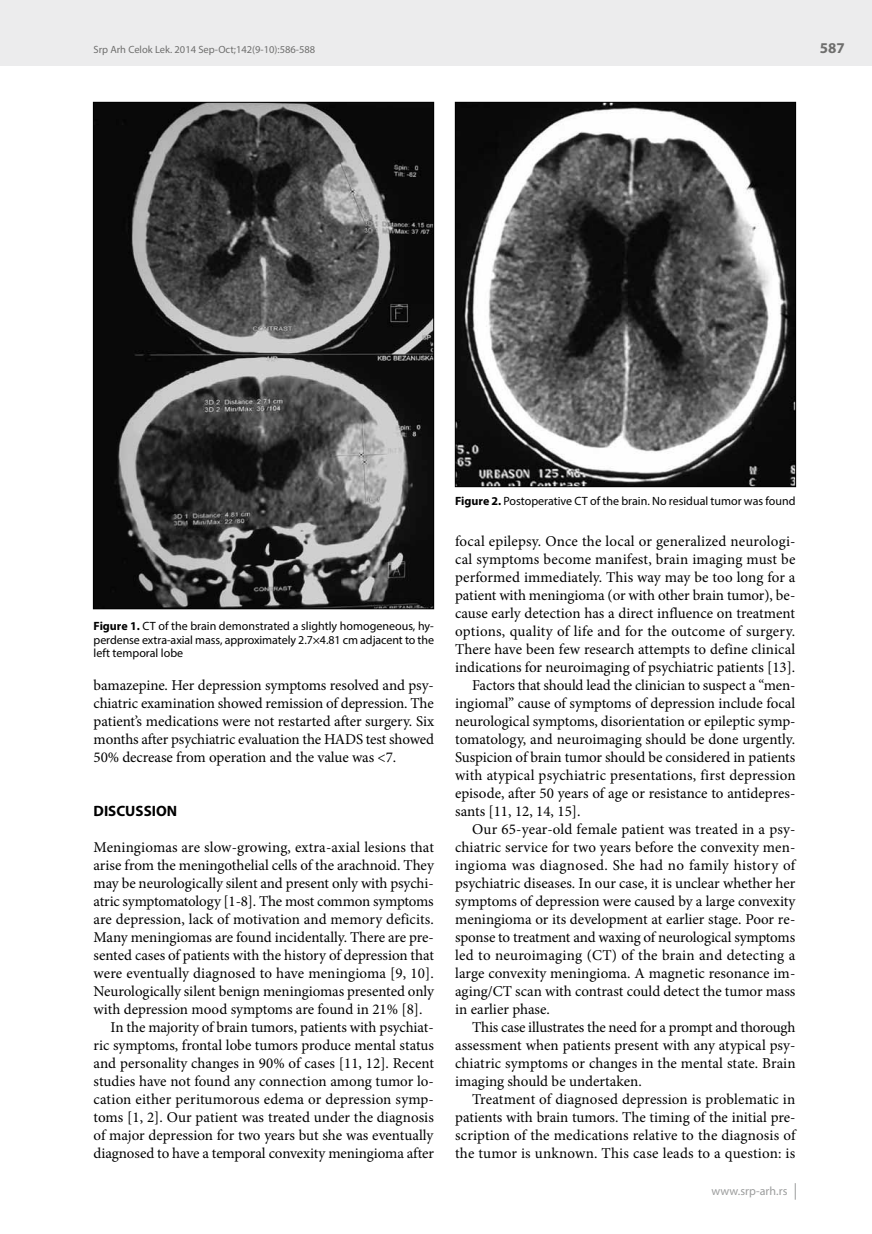
<style>
.page{position:relative;width:872px;height:1234px;background:#fff}
.page>*{position:absolute;margin:0;border:0;box-sizing:border-box;transform-origin:0 0}
.t1{font:15px/18px "Minion Pro";color:#000;text-align:justify}
.t2{font:15px "Minion Pro";letter-spacing:.02em;color:#000}
.t3{font:700 15px "Myriad Pro";color:#000}
.t4{font:700 15px "Myriad Pro";color:#6f6f6e}
.t5{font:12px/13.5px "Myriad Pro";color:#000;text-align:justify}
.t6{font:12px "Myriad Pro";letter-spacing:.005em;color:#9c9d9d}
.t7{font:10.5px "Myriad Pro";color:#6f6f6e}
.s1{font-weight:700}
</style>
<div class="page">
<div style="left:0;top:0;width:872px;height:66px;background:#ececed"></div>
<svg style="left:795px;top:1183px;width:1px;height:16px"></svg>
<img style="left:457px;top:104px;width:336px;height:381px">
<div style="left:455px;top:102px;width:340px;height:385px;border:1px solid #000"></div>
<img style="left:95px;top:104px;width:337px;height:503px">
<p class="t7" style="left:94px;top:43px;width:223px">Srp Arh Celok Lek. 2014 Sep-Oct;142(9-10):586-588</p>
<p class="t4" style="left:820px;top:38px;width:26px">587</p>
<p class="t5" style="left:94px;top:619px;width:342px"><span class="s1">Figure 1.</span> CT of the brain demonstrated a slightly homogeneous, hy&shy;perdense extra-axial mass, approximately 2.7×4.81 cm adjacent to the left temporal lobe</p>
<p class="t1" style="left:94px;top:676px;width:342px">bamazepine. Her depression symptoms resolved and psy&shy;chiatric examination showed remission of depression. The patient’s medications were not restarted after surgery. Six months after psychiatric evaluation the HADS test showed 50% decrease from operation and the value was &lt;7.</p>
<p class="t3" style="left:94px;top:801px;width:85px">DISCUSSION</p>
<p class="t1" style="left:94px;top:838px;width:342px">Meningiomas are slow-growing, extra-axial lesions that</p>
<p class="t1" style="left:94px;top:856px;width:342px">arise from the meningothelial cells of the arachnoid. They</p>
<p class="t1" style="left:94px;top:874px;width:342px">may be neurologically silent and present only with psychi-</p>
<p class="t1" style="left:94px;top:892px;width:342px">atric symptomatology [1-8]. The most common symptoms</p>
<p class="t1" style="left:94px;top:910px;width:342px">are depression, lack of motivation and memory deficits.</p>
<p class="t1" style="left:94px;top:928px;width:342px">Many meningiomas are found incidentally. There are pre-</p>
<p class="t1" style="left:94px;top:946px;width:342px">sented cases of patients with the history of depression that</p>
<p class="t1" style="left:94px;top:964px;width:342px">were eventually diagnosed to have meningioma [9, 10].</p>
<p class="t1" style="left:94px;top:982px;width:342px">Neurologically silent benign meningiomas presented only</p>
<p class="t1" style="left:94px;top:1000px;width:330px">with depression mood symptoms are found in 21% [8].</p>
<p class="t1" style="left:111px;top:1018px;width:325px">In the majority of brain tumors, patients with psychiat-</p>
<p class="t1" style="left:94px;top:1036px;width:342px">ric symptoms, frontal lobe tumors produce mental status</p>
<p class="t1" style="left:94px;top:1054px;width:342px">and personality changes in 90% of cases [11, 12]. Recent</p>
<p class="t1" style="left:94px;top:1072px;width:342px">studies have not found any connection among tumor lo-</p>
<p class="t1" style="left:94px;top:1090px;width:342px">cation either peritumorous edema or depression symp-</p>
<p class="t1" style="left:94px;top:1108px;width:342px">toms [1, 2]. Our patient was treated under the diagnosis</p>
<p class="t1" style="left:94px;top:1126px;width:341px">of major depression for two years but she was eventually</p>
<p class="t1" style="left:94px;top:1144px;width:342px">diagnosed to have a temporal convexity meningioma after</p>
<p class="t5" style="left:455px;top:494px;width:342px"><span class="s1">Figure 2.</span> Postoperative CT of the brain. No residual tumor was found</p>
<p class="t1" style="left:455px;top:532px;width:342px">focal epilepsy. Once the local or generalized neurologi-</p>
<p class="t1" style="left:455px;top:550px;width:342px">cal symptoms become manifest, brain imaging must be</p>
<p class="t1" style="left:455px;top:568px;width:342px">performed immediately. This way may be too long for a</p>
<p class="t1" style="left:455px;top:586px;width:342px">patient with meningioma (or with other brain tumor), be-</p>
<p class="t1" style="left:455px;top:604px;width:341px">cause early detection has a direct influence on treatment</p>
<p class="t1" style="left:455px;top:622px;width:342px">options, quality of life and for the outcome of surgery.</p>
<p class="t1" style="left:455px;top:640px;width:341px">There have been few research attempts to define clinical</p>
<p class="t1" style="left:455px;top:658px;width:342px">indications for neuroimaging of psychiatric patients [13].</p>
<p class="t1" style="left:472px;top:676px;width:325px">Factors that should lead the clinician to suspect a “men-</p>
<p class="t1" style="left:455px;top:694px;width:342px">ingiomal” cause of symptoms of depression include focal</p>
<p class="t1" style="left:455px;top:712px;width:342px">neurological symptoms, disorientation or epileptic symp-</p>
<p class="t1" style="left:455px;top:730px;width:341px">tomatology, and neuroimaging should be done urgently.</p>
<p class="t1" style="left:455px;top:748px;width:342px">Suspicion of brain tumor should be considered in patients</p>
<p class="t1" style="left:455px;top:766px;width:342px">with atypical psychiatric presentations, first depression</p>
<p class="t1" style="left:455px;top:784px;width:342px">episode, after 50 years of age or resistance to antidepres-</p>
<p class="t1" style="left:455px;top:802px;width:127px">sants [11, 12, 14, 15].</p>
<p class="t1" style="left:472px;top:820px;width:325px">Our 65-year-old female patient was treated in a psy-</p>
<p class="t1" style="left:455px;top:838px;width:342px">chiatric service for two years before the convexity men-</p>
<p class="t2" style="left:455px;top:855px;width:342px">ingioma was diagnosed. She had no family history of</p>
<p class="t1" style="left:455px;top:874px;width:342px">psychiatric diseases. In our case, it is unclear whether her</p>
<p class="t1" style="left:455px;top:892px;width:342px">symptoms of depression were caused by a large convexity</p>
<p class="t1" style="left:455px;top:910px;width:342px">meningioma or its development at earlier stage. Poor re-</p>
<p class="t1" style="left:455px;top:928px;width:341px">sponse to treatment and waxing of neurological symptoms</p>
<p class="t1" style="left:455px;top:946px;width:341px">led to neuroimaging (CT) of the brain and detecting a</p>
<p class="t1" style="left:455px;top:964px;width:342px">large convexity meningioma. A magnetic resonance im-</p>
<p class="t1" style="left:455px;top:982px;width:342px">aging/CT scan with contrast could detect the tumor mass</p>
<p class="t1" style="left:455px;top:1000px;width:96px">in earlier phase.</p>
<p class="t1" style="left:472px;top:1018px;width:325px">This case illustrates the need for a prompt and thorough</p>
<p class="t1" style="left:455px;top:1036px;width:342px">assessment when patients present with any atypical psy-</p>
<p class="t1" style="left:455px;top:1054px;width:342px">chiatric symptoms or changes in the mental state. Brain</p>
<p class="t1" style="left:455px;top:1072px;width:188px">imaging should be undertaken.</p>
<p class="t1" style="left:472px;top:1090px;width:325px">Treatment of diagnosed depression is problematic in</p>
<p class="t1" style="left:455px;top:1108px;width:342px">patients with brain tumors. The timing of the initial pre-</p>
<p class="t1" style="left:455px;top:1126px;width:342px">scription of the medications relative to the diagnosis of</p>
<p class="t1" style="left:455px;top:1144px;width:342px">the tumor is unknown. This case leads to a question: is</p>
<p class="t6" style="left:711px;top:1183px;width:77px">www.srp-arh.rs</p>
</div>
